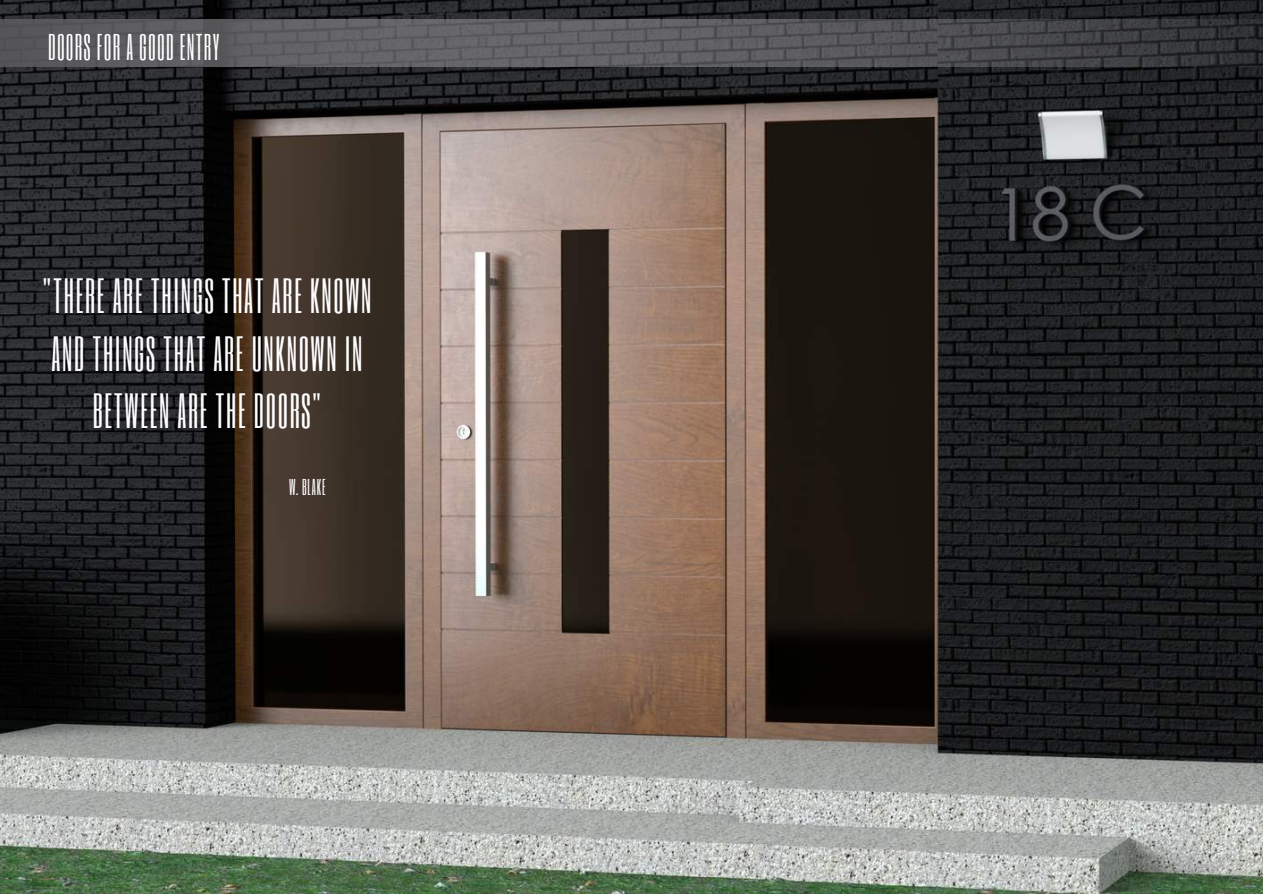
<style>
.page{position:relative;width:1263px;height:894px;background:#fff}
.page>*{position:absolute;margin:0;border:0;box-sizing:border-box;transform-origin:0 0}
.t1{font:41.1px/57.3px "Six Caps";letter-spacing:.04em;color:#fffeff;text-align:center}
.t2{font:30.9px "Six Caps";letter-spacing:.04em;color:#fff}
.t3{font:19.05px "Six Caps";letter-spacing:.04em;color:#fffeff}
</style>
<div class="page">
<img style="left:0;top:0;width:1263px;height:893px">
<svg style="left:0;top:19px;width:1263px;height:48px;background:#545457"></svg>
<p class="t2" style="left:48px;top:26px;width:173px">DOORS FOR A GOOD ENTRY</p>
<p class="t1" style="left:43px;top:266px;width:330px">"THERE ARE THINGS THAT ARE KNOWN<br>AND THINGS THAT ARE UNKNOWN IN<br>BETWEEN ARE THE DOORS"</p>
<p class="t3" style="left:289px;top:474px;width:38px">W. BLAKE</p>
</div>
